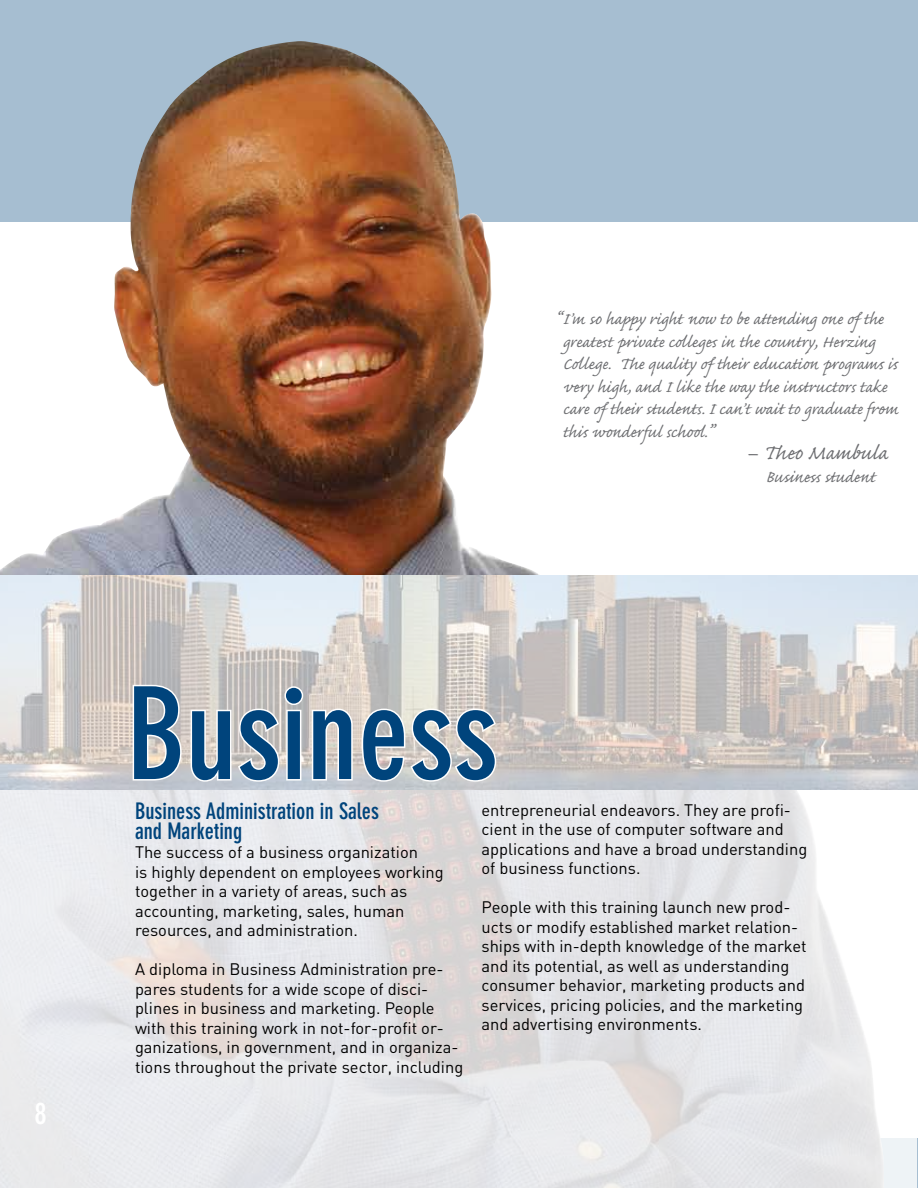
<style>
.page{position:relative;width:918px;height:1188px;background:#fff}
.page>*{position:absolute;margin:0;border:0;box-sizing:border-box;transform-origin:0 0}
.t1{font:700 condensed 126px "DIN Neuzeit Grotesk";color:#00447c}
.t2{font:700 condensed 30px "DIN Neuzeit Grotesk";color:#fff}
.t3{font:25.5px "Caflisch Script Pro";color:#6d6e71}
.t4{font:700 condensed 22.5px/19.5px "DIN Neuzeit Grotesk";color:#00447c}
.t5{font:21px/22.5px "Caflisch Script Pro";color:#6d6e71}
.t6{font:16.5px/19.5px "DIN";color:#000}
.s1{font-size:25.5px}
</style>
<div class="page">
<div style="left:0;top:0;width:918px;height:222px;background:#a6bed1"></div>
<img style="left:0;top:41px;width:539px;height:534px">
<svg style="left:0;top:790px;width:916px;height:398px;background:#e7e6e9"></svg>
<img style="left:0;top:575px;width:918px;height:215px">
<svg style="left:131px;top:683px;width:52px;height:99px"></svg>
<svg style="left:189px;top:685px;width:165px;height:98px"></svg>
<svg style="left:360px;top:707px;width:138px;height:76px"></svg>
<h2 class="t2" style="left:34px;top:1096px;width:14px">8</h2>
<h3 class="t3" style="left:555px;top:305px;width:8px">“</h3>
<p class="t5" style="left:563px;top:310px;width:338px">I’m so happy right now to be attending one of the greatest private colleges in the country, Herzing College. The quality of their education programs is very high, and I like the way the instructors take care of their students. I can’t wait to graduate from this wonderful school.<span class="s1">”</span></p>
<h3 class="t3" style="left:746px;top:440px;width:143px">– Theo Mambula</h3>
<p class="t5" style="left:766px;top:468px;width:111px">Business student</p>
<h1 class="t1" style="left:127px;top:661px;width:372px">Business</h1>
<h3 class="t4" style="left:135px;top:802px;width:246px">Business Administration in Sales and Marketing</h3>
<p class="t6" style="left:135px;top:842px;width:310px">The success of a business organization<br>is highly dependent on employees working together in a variety of areas, such as accounting, marketing, sales, human resources, and administration.</p>
<p class="t6" style="left:135px;top:959px;width:330px">A diploma in Business Administration pre&shy;pares students for a wide scope of disci&shy;plines in business and marketing. People with this training work in not-for-profit or&shy;ganizations, in government, and in organiza&shy;tions throughout the private sector, including</p>
<p class="t6" style="left:482px;top:800px;width:327px">entrepreneurial endeavors. They are profi&shy;cient in the use of computer software and applications and have a broad understanding of business functions.</p>
<p class="t6" style="left:482px;top:897px;width:327px">People with this training launch new prod&shy;ucts or modify established market relation&shy;ships with in-depth knowledge of the market and its potential, as well as understanding consumer behavior, marketing products and services, pricing policies, and the marketing and advertising environments.</p>
</div>
